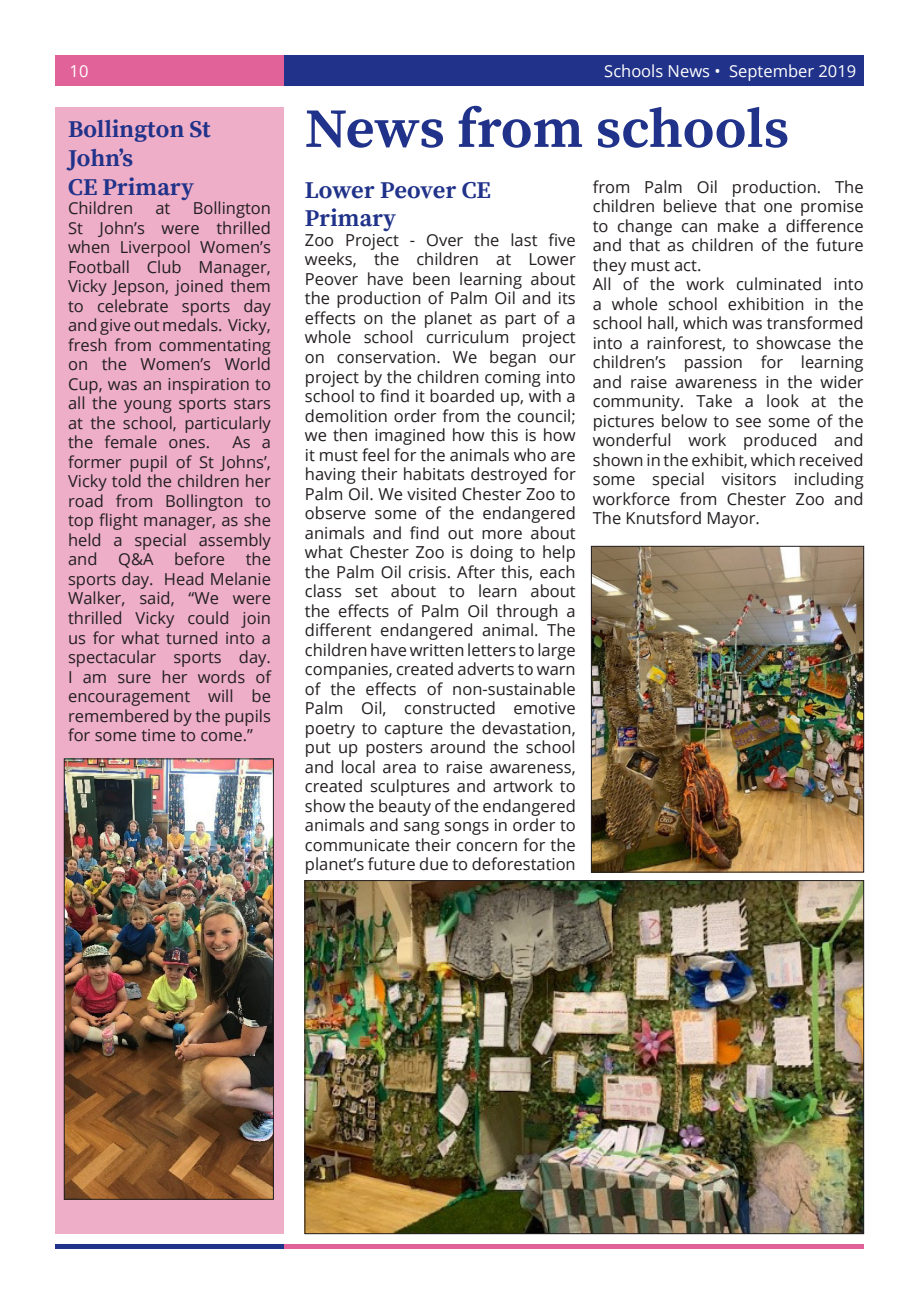
<style>
.page{position:relative;width:919px;height:1289px;background:#fff}
.page>*{position:absolute;margin:0;border:0;box-sizing:border-box;transform-origin:0 0}
.t1{font:700 55.5px "Source Serif Pro";color:#203289}
.Title_2{font:700 24px "Source Serif Pro";color:#203289}
.t2{font:16.5px/19.5px "Open Sans";color:#231f20;text-align:justify}
.t3{font:16.5px "Open Sans";color:#fff}
</style>
<div class="page">
<div style="left:284px;top:55px;width:579px;height:30px;background:#203289"></div>
<div style="left:55px;top:55px;width:229px;height:30px;background:#e16298"></div>
<hr style="left:284px;top:1244px;width:579px;height:4px;background:#e16298">
<hr style="left:55px;top:1244px;width:229px;height:4px;background:#203289">
<div style="left:55px;top:107px;width:229px;height:1126px;background:#eeaec7"></div>
<img style="left:66px;top:760px;width:206px;height:437px">
<div style="left:64px;top:758px;width:210px;height:441px;border:1px solid #231f20"></div>
<img style="left:306px;top:882px;width:556px;height:349px">
<img style="left:593px;top:548px;width:269px;height:322px">
<div style="left:591px;top:546px;width:273px;height:326px;border:1px solid #231f20"></div>
<p class="t3" style="left:70px;top:59px;width:20px">10</p>
<p class="t3" style="left:604px;top:60px;width:253px">Schools News • September 2019</p>
<p class="Title_2" style="left:68px;top:115px;width:144px">Bollington St</p>
<p class="t1" style="left:305px;top:96px;width:486px">News from schools</p>
<p class="Title_2" style="left:68px;top:144px;width:67px">John’s</p>
<p class="Title_2" style="left:68px;top:173px;width:127px">CE Primary</p>
<p class="t2" style="left:68px;top:198px;width:67px">Children</p>
<p class="t2" style="left:155px;top:198px;width:16px">at</p>
<p class="t2" style="left:592px;top:176px;width:272px">from Palm Oil production. The children believe that one promise to change can make a difference and that as children of the future they must act.</p>
<p class="t2" style="left:592px;top:274px;width:272px">All of the work culminated into a whole school exhibition in the school hall, which was transformed into a rainforest, to showcase the children’s passion for learning and raise awareness in the wider community. Take a look at the pictures below to see some of the wonderful work produced and shown in the exhibit, which received some special visitors including workforce from Chester Zoo and The Knutsford Mayor.</p>
<p class="Title_2" style="left:305px;top:175px;width:187px">Lower Peover CE</p>
<p class="Title_2" style="left:305px;top:204px;width:93px">Primary</p>
<p class="t2" style="left:305px;top:230px;width:272px">Zoo Project - Over the last five weeks, the children at Lower Peover have been learning about the production of Palm Oil and its effects on the planet as part of a whole school curriculum project on conservation. We began our project by the children coming into school to find it boarded up, with a demolition order from the council; we then imagined how this is how it must feel for the animals who are having their habitats destroyed for Palm Oil. We visited Chester Zoo to observe some of the endangered animals and find out more about what Chester Zoo is doing to help the Palm Oil crisis. After this, each class set about to learn about the effects of Palm Oil through a different endangered animal. The children have written letters to large companies, created adverts to warn of the effects of non-sustainable Palm Oil, constructed emotive poetry to capture the devastation, put up posters around the school and local area to raise awareness, created sculptures and artwork to show the beauty of the endangered animals and sang songs in order to communicate their concern for the planet’s future due to deforestation</p>
<p class="t2" style="left:68px;top:198px;width:204px;text-indent:125px">Bollington St John’s were thrilled when Liverpool Women’s Football Club Manager, Vicky Jepson, joined them to celebrate sports day and give out medals. Vicky, fresh from commentating on the Women’s World Cup, was an inspiration to all the young sports stars at the school, particularly the female ones.</p>
<p class="t2" style="left:68px;top:432px;width:204px;text-indent:164px">As a former pupil of St Johns’, Vicky told the children her road from Bollington to top flight manager, as she held a special assembly and</p>
<p class="t2" style="left:118px;top:549px;width:37px">Q&amp;A</p>
<p class="t2" style="left:174px;top:549px;width:52px">before</p>
<p class="t2" style="left:68px;top:549px;width:204px;text-indent:178px">the sports day. Head Melanie Walker, said, “We were thrilled Vicky could join us for what turned into a spectacular sports day.<br>I am sure her words of encouragement will be remembered by the pupils for some time to come.”</p>
</div>
